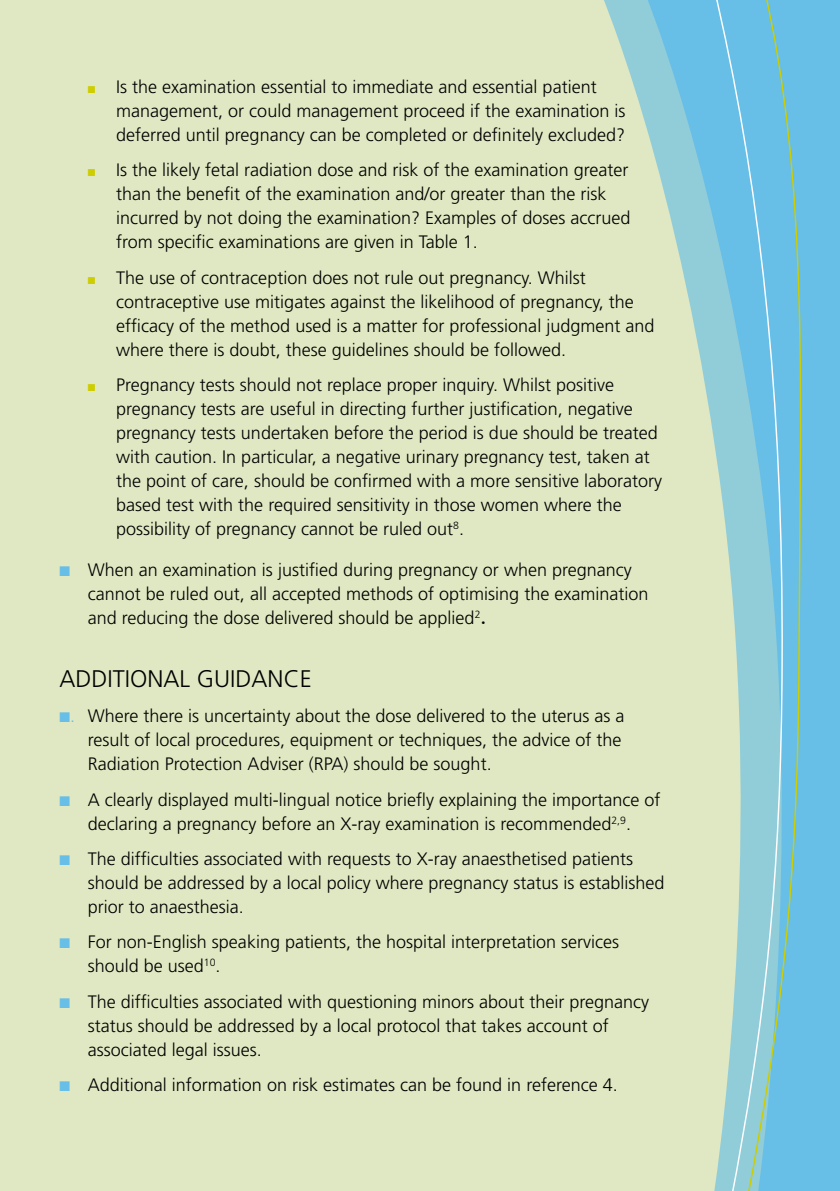
<style>
.page{position:relative;width:840px;height:1191px;background:#fff}
.page>*{position:absolute;margin:0;border:0;box-sizing:border-box;transform-origin:0 0}
.t1{font:300 24px "Frutiger";color:#000}
.t2{font:24px "Times";color:#000}
.t3{font:300 18px/24px "Frutiger";color:#000}
.s1{color:#cdcd00}
.s2{color:#67bee7}
</style>
<div class="page">
<div style="left:0;top:0;width:831px;height:1191px;background:#dfe8c2"></div>
<svg style="left:604px;top:0;width:36px;height:105px"></svg>
<svg style="left:640px;top:0;width:199px;height:1191px"></svg>
<svg style="left:710px;top:0;width:34px;height:1191px"></svg>
<svg style="left:744px;top:0;width:65px;height:1191px;background:#77c3de"></svg>
<p class="t3" style="left:116px;top:75px;width:510px;text-indent:-28px"><span class="s1">■</span> Is the examination essential to immediate and essential patient management, or could management proceed if the examination is deferred until pregnancy can be completed or definitely excluded?</p>
<p class="t3" style="left:116px;top:158px;width:515px;text-indent:-28px"><span class="s1">■</span> Is the likely fetal radiation dose and risk of the examination greater than the benefit of the examination and/or greater than the risk incurred by not doing the examination? Examples of doses accrued from specific examinations are given in Table 1.</p>
<p class="t3" style="left:116px;top:265px;width:539px;text-indent:-28px"><span class="s1">■</span> The use of contraception does not rule out pregnancy. Whilst contraceptive use mitigates against the likelihood of pregnancy, the efficacy of the method used is a matter for professional judgment and where there is doubt, these guidelines should be followed.</p>
<p class="t3" style="left:116px;top:373px;width:547px;text-indent:-28px"><span class="s1">■</span> Pregnancy tests should not replace proper inquiry. Whilst positive pregnancy tests are useful in directing further justification, negative pregnancy tests undertaken before the period is due should be treated with caution. In particular, a negative urinary pregnancy test, taken at the point of care, should be confirmed with a more sensitive laboratory based test with the required sensitivity in those women where the possibility of pregnancy cannot be ruled out<sup>8</sup>.</p>
<p class="t3" style="left:88px;top:558px;width:562px;text-indent:-28px"><span class="s2">■</span> When an examination is justified during pregnancy or when pregnancy cannot be ruled out, all accepted methods of optimising the examination and reducing the dose delivered should be applied<sup>2</sup></p>
<h1 class="t2" style="left:480px;top:593px;width:7px">.</h1>
<h1 class="t1" style="left:59px;top:665px;width:28px">Additi</h1>
<h1 class="t1" style="left:130px;top:665px;width:32px">onal</h1>
<h1 class="t1" style="left:197px;top:665px;width:15px">guidance</h1>
<p class="t3" style="left:88px;top:704px;width:538px;text-indent:-28px"><span class="s2">■.</span> Where there is uncertainty about the dose delivered to the uterus as a result of local procedures, equipment or techniques, the advice of the<br>Radiation Protection Adviser (RPA) should be sought.</p>
<p class="t3" style="left:59px;top:787px;width:602px;text-align:center"><span class="s2">■</span> A clearly displayed multi-lingual notice briefly explaining the importance of declaring a pregnancy before an X-ray examination is recommended<sup>2,9</sup>.</p>
<p class="t3" style="left:88px;top:846px;width:578px;text-indent:-28px"><span class="s2">■</span> The difficulties associated with requests to X-ray anaesthetised patients should be addressed by a local policy where pregnancy status is established prior to anaesthesia.</p>
<p class="t3" style="left:88px;top:930px;width:532px;text-indent:-28px"><span class="s2">■</span> For non-English speaking patients, the hospital interpretation services should be used<sup>10</sup>.</p>
<p class="t3" style="left:88px;top:989px;width:562px;text-indent:-28px"><span class="s2">■</span> The difficulties associated with questioning minors about their pregnancy status should be addressed by a local protocol that takes account of associated legal issues.</p>
<p class="t3" style="left:59px;top:1073px;width:559px"><span class="s2">■</span> Additional information on risk estimates can be found in reference 4.</p>
</div>
